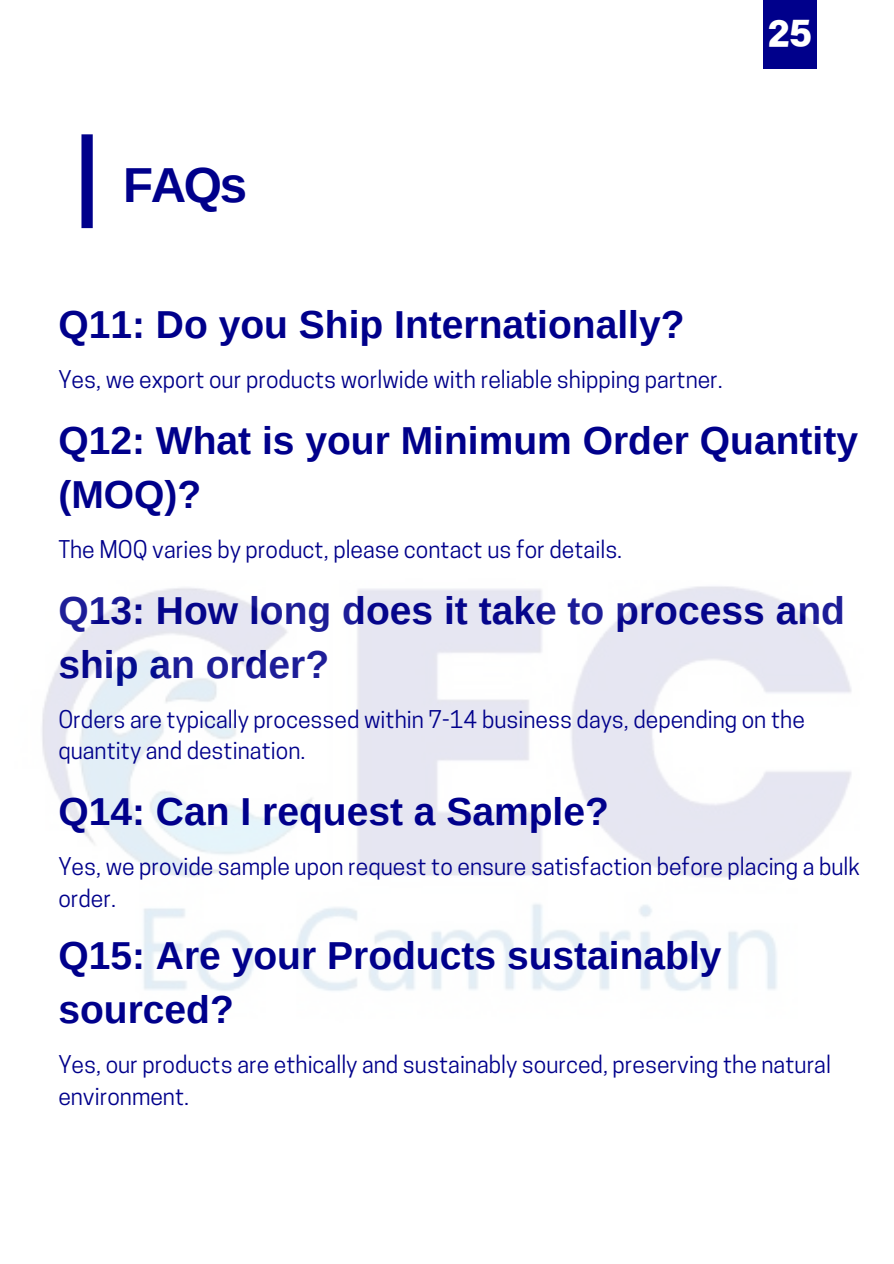
<style>
.page{position:relative;width:894px;height:1264px;background:#fff}
.page>*{position:absolute;margin:0;border:0;box-sizing:border-box;transform-origin:0 0}
.t1{font:700 49.2px "Arimo";color:#00008b}
.t2{font:700 39px/54px "Arimo";color:#00008b}
.t3{font:36px "Canva Title Bole Latin";color:#fff}
.t4{font:22.95px/31.5px "Cooper Hewitt";color:#00008b}
</style>
<div class="page">
<div style="left:81px;top:134px;width:12px;height:94px;background:#00008b"></div>
<img style="left:42px;top:586px;width:810px;height:405px">
<div style="left:762px;top:0;width:54px;height:68px;background:#00008b"></div>
<p class="t1" style="left:123px;top:157px;width:125px">FAQs</p>
<p class="t3" style="left:767px;top:15px;width:47px">25</p>
<h1 class="t2" style="left:58px;top:297px;width:627px">Q11: Do you Ship Internationally?</h1>
<h2 class="t4" style="left:58px;top:366px;width:666px">Yes, we export our products worlwide with reliable shipping partner.</h2>
<p class="t2" style="left:58px;top:413px;width:800px">Q12: What is your Minimum Order Quantity (MOQ)?</p>
<p class="t4" style="left:58px;top:536px;width:565px">The MOQ varies by product, please contact us for details.</p>
<p class="t2" style="left:58px;top:583px;width:788px">Q13: How long does it take to process and ship an order?</p>
<h2 class="t4" style="left:58px;top:706px;width:747px">Orders are typically processed within 7-14 business days, depending on the quantity and destination.</h2>
<p class="t2" style="left:58px;top:784px;width:552px">Q14: Can I request a Sample?</p>
<h2 class="t4" style="left:58px;top:853px;width:802px">Yes, we provide sample upon request to ensure satisfaction before placing a bulk order.</h2>
<p class="t2" style="left:58px;top:928px;width:664px">Q15: Are your Products sustainably sourced?</p>
<h2 class="t4" style="left:58px;top:1051px;width:774px">Yes, our products are ethically and sustainably sourced, preserving the natural environment.</h2>
</div>
